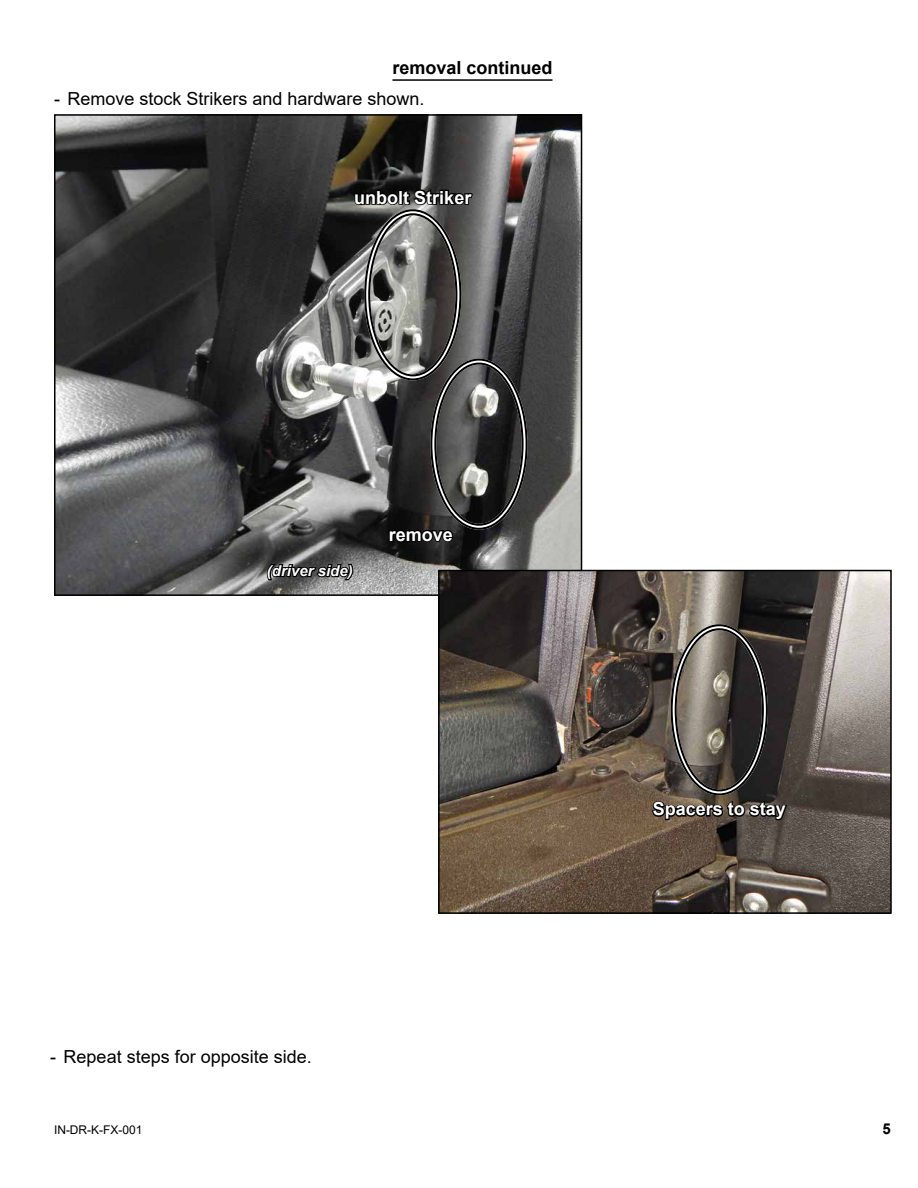
<style>
.page{position:relative;width:918px;height:1188px;background:#fff}
.page>*{position:absolute;margin:0;border:0;box-sizing:border-box;transform-origin:0 0}
.t1{font:18px "Arial";color:#000}
.t2{font:700 18px "Arial";color:#fff}
.t3{font:700 18px "Arial";color:#000}
.t4{font:italic 700 15px "Arial";color:#fff}
.t5{font:700 15px "Arial";color:#000}
.t6{font:12px "Arial";color:#000}
</style>
<div class="page">
<img style="left:57px;top:117px;width:522px;height:476px">
<div style="left:54px;top:114px;width:528px;height:482px;border:2px solid #000"></div>
<svg style="left:265px;top:563px;width:90px;height:18px;background:#323232"></svg>
<svg style="left:353px;top:187px;width:121px;height:20px;background:#222221"></svg>
<div style="left:364px;top:209px;width:97px;height:171px;border:6px solid #fff;border-radius:50%"></div>
<div style="left:364px;top:209px;width:97px;height:171px;border:2px solid #000;border-radius:50%"></div>
<div style="left:368px;top:213px;width:89px;height:163px;border:2px solid #000;border-radius:50%"></div>
<div style="left:430px;top:359px;width:98px;height:171px;border:6px solid #fff;border-radius:50%"></div>
<div style="left:430px;top:359px;width:98px;height:171px;border:2px solid #000;border-radius:50%"></div>
<div style="left:434px;top:363px;width:90px;height:163px;border:2px solid #000;border-radius:50%"></div>
<svg style="left:388px;top:528px;width:67px;height:17px"></svg>
<img style="left:441px;top:573px;width:448px;height:338px">
<div style="left:438px;top:570px;width:454px;height:344px;border:2px solid #000"></div>
<hr style="left:392px;top:79px;width:161px;height:2px;background:#000">
<svg style="left:651px;top:797px;width:138px;height:25px;background:#3b3229"></svg>
<div style="left:671px;top:624px;width:97px;height:171px;border:6px solid #fff;border-radius:50%"></div>
<div style="left:671px;top:624px;width:97px;height:171px;border:2px solid #000;border-radius:50%"></div>
<div style="left:675px;top:628px;width:89px;height:163px;border:2px solid #000;border-radius:50%"></div>
<p class="t3" style="left:392px;top:55px;width:162px">removal continued</p>
<p class="t1" style="left:54px;top:86px;width:372px">- Remove stock Strikers and hardware shown.</p>
<p class="t2" style="left:354px;top:185px;width:119px">unbolt Striker</p>
<p class="t4" style="left:267px;top:561px;width:87px">(driver side)</p>
<p class="t2" style="left:389px;top:522px;width:66px">remove</p>
<p class="t1" style="left:50px;top:1044px;width:263px">- Repeat steps for opposite side.</p>
<p class="t2" style="left:653px;top:796px;width:135px">Spacers to stay</p>
<p class="t6" style="left:54px;top:1122px;width:90px">IN-DR-K-FX-001</p>
<p class="t5" style="left:883px;top:1118px;width:10px">5</p>
</div>
